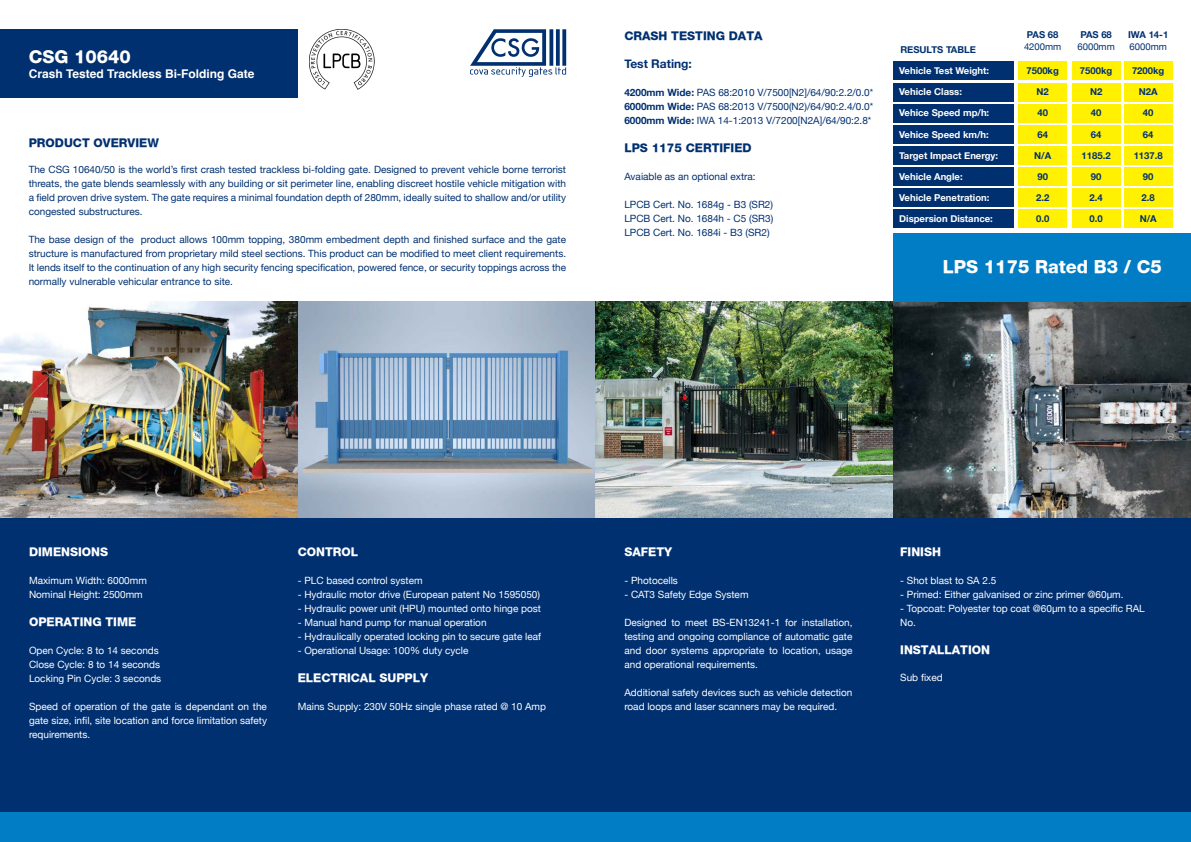
<style>
.page{position:relative;width:1191px;height:842px;background:#fff}
.page>*{position:absolute;margin:0;border:0;box-sizing:border-box;transform-origin:0 0}
.t1{font:800 18px "Helvetica Neue";color:#fff}
.t2{font:800 12px "Helvetica Neue";color:#fff}
.t3{font:800 12px "Helvetica Neue";color:#003070}
.t4{font:700 12px "Helvetica";color:#fff}
.t5{font:700 12px "Helvetica Neue";color:#003070}
.t6{font:10px/14px "Helvetica Neue";color:#003070;text-align:justify}
.t7{font:10px/14px "Helvetica Neue";color:#fff;text-align:justify}
.t8{font:700 9.5px "Helvetica Neue";color:#fff}
.t9{font:700 9.5px "Helvetica Neue";color:#003070}
.t10{font:9.5px "Helvetica Neue";color:#003070}
.s1{font-weight:700}
</style>
<div class="page">
<img style="left:0;top:302px;width:1190px;height:216px">
<div style="left:0;top:518px;width:1191px;height:295px;background:#003070"></div>
<div style="left:0;top:813px;width:1190px;height:29px;background:#007dc4"></div>
<div style="left:0;top:29px;width:298px;height:68px;background:#003070"></div>
<svg style="left:470px;top:29px;width:96px;height:48px"></svg>
<div style="left:893px;top:62px;width:120px;height:18px;background:#003070"></div>
<div style="left:893px;top:83px;width:120px;height:18px;background:#003070"></div>
<div style="left:1018px;top:62px;width:48px;height:18px;background:#fff101"></div>
<div style="left:1072px;top:62px;width:48px;height:18px;background:#fff101"></div>
<div style="left:893px;top:104px;width:120px;height:18px;background:#003070"></div>
<div style="left:893px;top:125px;width:120px;height:18px;background:#003070"></div>
<div style="left:893px;top:146px;width:120px;height:18px;background:#003070"></div>
<div style="left:893px;top:168px;width:120px;height:18px;background:#003070"></div>
<div style="left:893px;top:210px;width:120px;height:18px;background:#003070"></div>
<div style="left:893px;top:188px;width:120px;height:18px;background:#003070"></div>
<div style="left:1018px;top:83px;width:48px;height:18px;background:#fff101"></div>
<div style="left:1018px;top:104px;width:48px;height:18px;background:#fff101"></div>
<div style="left:1018px;top:125px;width:48px;height:18px;background:#fff101"></div>
<div style="left:1018px;top:146px;width:48px;height:18px;background:#fff101"></div>
<div style="left:1072px;top:83px;width:48px;height:18px;background:#fff101"></div>
<div style="left:1072px;top:104px;width:48px;height:18px;background:#fff101"></div>
<div style="left:1072px;top:125px;width:48px;height:18px;background:#fff101"></div>
<div style="left:1072px;top:146px;width:48px;height:18px;background:#fff101"></div>
<div style="left:1018px;top:168px;width:48px;height:18px;background:#fff101"></div>
<div style="left:1018px;top:189px;width:48px;height:18px;background:#fff101"></div>
<div style="left:1072px;top:167px;width:48px;height:18px;background:#fff101"></div>
<div style="left:1072px;top:188px;width:48px;height:18px;background:#fff101"></div>
<div style="left:1018px;top:210px;width:48px;height:18px;background:#fff101"></div>
<div style="left:1072px;top:210px;width:48px;height:18px;background:#fff101"></div>
<div style="left:1124px;top:62px;width:48px;height:18px;background:#fff101"></div>
<div style="left:1124px;top:83px;width:48px;height:18px;background:#fff101"></div>
<div style="left:1124px;top:104px;width:48px;height:18px;background:#fff101"></div>
<div style="left:1124px;top:125px;width:48px;height:18px;background:#fff101"></div>
<div style="left:1124px;top:146px;width:48px;height:18px;background:#fff101"></div>
<div style="left:1124px;top:168px;width:48px;height:18px;background:#fff101"></div>
<div style="left:1124px;top:188px;width:48px;height:18px;background:#fff101"></div>
<div style="left:1124px;top:210px;width:48px;height:18px;background:#fff101"></div>
<div style="left:893px;top:234px;width:297px;height:68px;background:#007dc4"></div>
<img style="left:310px;top:29px;width:64px;height:60px">
<p class="t1" style="left:29px;top:45px;width:104px">CSG 10640</p>
<p class="t4" style="left:29px;top:66px;width:227px">Crash Tested Trackless Bi-Folding Gate</p>
<p class="t3" style="left:29px;top:135px;width:132px">PRODUCT OVERVIEW</p>
<p class="t6" style="left:29px;top:163px;width:539px">The CSG 10640/50 is the world’s first crash tested trackless bi-folding gate. Designed to prevent vehicle borne terrorist threats, the gate blends seamlessly with any building or sit perimeter line, enabling discreet hostile vehicle mitigation with a field proven drive system. The gate requires a minimal foundation depth of 280mm, ideally suited to shallow and/or utility congested substructures.</p>
<p class="t6" style="left:29px;top:233px;width:539px">The base design of the product allows 100mm topping, 380mm embedment depth and finished surface and the gate structure is manufactured from proprietary mild steel sections. This product can be modified to meet client requirements.<br>It lends itself to the continuation of any high security fencing specification, powered fence, or security toppings across the normally vulnerable vehicular entrance to site.</p>
<p class="t3" style="left:624px;top:29px;width:140px">CRASH TESTING DATA</p>
<p class="t5" style="left:624px;top:55px;width:69px">Test Rating:</p>
<p class="t6" style="left:624px;top:86px;width:250px"><span class="s1">4200mm Wide:</span> PAS 68:2010 V/7500[N2]/64/90:2.2/0.0*</p>
<p class="t6" style="left:624px;top:100px;width:250px"><span class="s1">6000mm Wide:</span> PAS 68:2013 V/7500(N2)/64/90:2.4/0.0*</p>
<p class="t6" style="left:624px;top:114px;width:249px"><span class="s1">6000mm Wide:</span> IWA 14-1:2013 V/7200[N2A]/64/90:2.8*</p>
<p class="t3" style="left:624px;top:141px;width:129px">LPS 1175 CERTIFIED</p>
<p class="t6" style="left:624px;top:170px;width:133px">Avaiable as an optional extra:</p>
<p class="t6" style="left:624px;top:198px;width:150px">LPCB Cert. No. 1684g - B3 (SR2)</p>
<p class="t6" style="left:624px;top:212px;width:150px">LPCB Cert. No. 1684h - C5 (SR3)</p>
<p class="t6" style="left:624px;top:226px;width:147px">LPCB Cert. No. 1684i - B3 (SR2)</p>
<p class="t9" style="left:900px;top:42px;width:77px">RESULTS TABLE</p>
<p class="t8" style="left:899px;top:63px;width:92px">Vehicle Test Weight:</p>
<p class="t8" style="left:899px;top:85px;width:64px">Vehicle Class:</p>
<p class="t8" style="left:899px;top:106px;width:92px">Vehice Speed mp/h:</p>
<p class="t8" style="left:899px;top:148px;width:101px">Target Impact Energy:</p>
<p class="t8" style="left:899px;top:127px;width:91px">Vehice Speed km/h:</p>
<p class="t8" style="left:899px;top:169px;width:65px">Vehicle Angle:</p>
<p class="t8" style="left:899px;top:190px;width:92px">Vehicle Penetration:</p>
<p class="t8" style="left:899px;top:211px;width:95px">Dispersion Distance:</p>
<p class="t9" style="left:1027px;top:27px;width:33px">PAS 68</p>
<p class="t10" style="left:1024px;top:39px;width:39px">4200mm</p>
<p class="t9" style="left:1080px;top:27px;width:33px">PAS 68</p>
<p class="t10" style="left:1077px;top:39px;width:39px">6000mm</p>
<p class="t9" style="left:1128px;top:27px;width:42px">IWA 14-1</p>
<p class="t10" style="left:1129px;top:39px;width:39px">6000mm</p>
<p class="t9" style="left:1026px;top:63px;width:34px">7500kg</p>
<p class="t9" style="left:1036px;top:85px;width:14px">N2</p>
<p class="t9" style="left:1037px;top:106px;width:12px">40</p>
<p class="t9" style="left:1037px;top:127px;width:12px">64</p>
<p class="t9" style="left:1034px;top:148px;width:19px">N/A</p>
<p class="t9" style="left:1037px;top:169px;width:12px">90</p>
<p class="t9" style="left:1036px;top:190px;width:15px">2.2</p>
<p class="t9" style="left:1036px;top:211px;width:15px">0.0</p>
<p class="t9" style="left:1080px;top:63px;width:34px">7500kg</p>
<p class="t9" style="left:1090px;top:85px;width:14px">N2</p>
<p class="t9" style="left:1090px;top:106px;width:12px">40</p>
<p class="t9" style="left:1090px;top:127px;width:12px">64</p>
<p class="t9" style="left:1081px;top:148px;width:31px">1185.2</p>
<p class="t9" style="left:1090px;top:169px;width:12px">90</p>
<p class="t9" style="left:1089px;top:190px;width:15px">2.4</p>
<p class="t9" style="left:1089px;top:211px;width:15px">0.0</p>
<p class="t9" style="left:1132px;top:63px;width:34px">7200kg</p>
<p class="t9" style="left:1138px;top:85px;width:20px">N2A</p>
<p class="t9" style="left:1142px;top:106px;width:12px">40</p>
<p class="t9" style="left:1142px;top:127px;width:12px">64</p>
<p class="t9" style="left:1133px;top:148px;width:31px">1137.8</p>
<p class="t9" style="left:1142px;top:169px;width:12px">90</p>
<p class="t9" style="left:1141px;top:190px;width:15px">2.8</p>
<p class="t9" style="left:1139px;top:211px;width:19px">N/A</p>
<p class="t1" style="left:943px;top:256px;width:220px">LPS 1175 Rated B3 / C5</p>
<p class="t2" style="left:29px;top:545px;width:81px">DIMENSIONS</p>
<p class="t7" style="left:29px;top:574px;width:119px">Maximum Width: 6000mm</p>
<p class="t7" style="left:29px;top:588px;width:115px">Nominal Height: 2500mm</p>
<p class="t2" style="left:29px;top:615px;width:109px">OPERATING TIME</p>
<p class="t7" style="left:29px;top:644px;width:131px">Open Cycle: 8 to 14 seconds</p>
<p class="t7" style="left:29px;top:658px;width:132px">Close Cycle: 8 to 14 seconds</p>
<p class="t7" style="left:29px;top:672px;width:134px">Locking Pin Cycle: 3 seconds</p>
<p class="t7" style="left:29px;top:700px;width:239px">Speed of operation of the gate is dependant on the gate size, infil, site location and force limitation safety requirements.</p>
<p class="t2" style="left:298px;top:545px;width:62px">CONTROL</p>
<p class="t7" style="left:298px;top:574px;width:126px">- PLC based control system</p>
<p class="t7" style="left:298px;top:588px;width:244px">- Hydraulic motor drive (European patent No 1595050)</p>
<p class="t7" style="left:298px;top:602px;width:245px">- Hydraulic power unit (HPU) mounted onto hinge post</p>
<p class="t7" style="left:298px;top:616px;width:190px">- Manual hand pump for manual operation</p>
<p class="t7" style="left:298px;top:630px;width:245px">- Hydraulically operated locking pin to secure gate leaf</p>
<p class="t7" style="left:298px;top:644px;width:172px">- Operational Usage: 100% duty cycle</p>
<p class="t2" style="left:298px;top:671px;width:132px">ELECTRICAL SUPPLY</p>
<p class="t7" style="left:298px;top:700px;width:250px">Mains Supply: 230V 50Hz single phase rated @ 10 Amp</p>
<p class="t2" style="left:624px;top:545px;width:49px">SAFETY</p>
<p class="t7" style="left:624px;top:574px;width:55px">- Photocells</p>
<p class="t7" style="left:624px;top:588px;width:126px">- CAT3 Safety Edge System</p>
<p class="t7" style="left:624px;top:616px;width:230px">Designed to meet BS-EN13241-1 for installation, testing and ongoing compliance of automatic gate and door systems appropriate to location, usage and operational requirements.</p>
<p class="t7" style="left:624px;top:686px;width:229px">Additional safety devices such as vehicle detection road loops and laser scanners may be required.</p>
<p class="t2" style="left:900px;top:545px;width:42px">FINISH</p>
<p class="t7" style="left:900px;top:574px;width:98px">- Shot blast to SA 2.5</p>
<p class="t7" style="left:900px;top:588px;width:225px">- Primed: Either galvanised or zinc primer @60μm.</p>
<p class="t7" style="left:900px;top:602px;width:246px">- Topcoat: Polyester top coat @60μm to a specific RAL<br>No.</p>
<p class="t2" style="left:900px;top:643px;width:91px">INSTALLATION</p>
<p class="t7" style="left:900px;top:671px;width:44px">Sub fixed</p>
</div>
